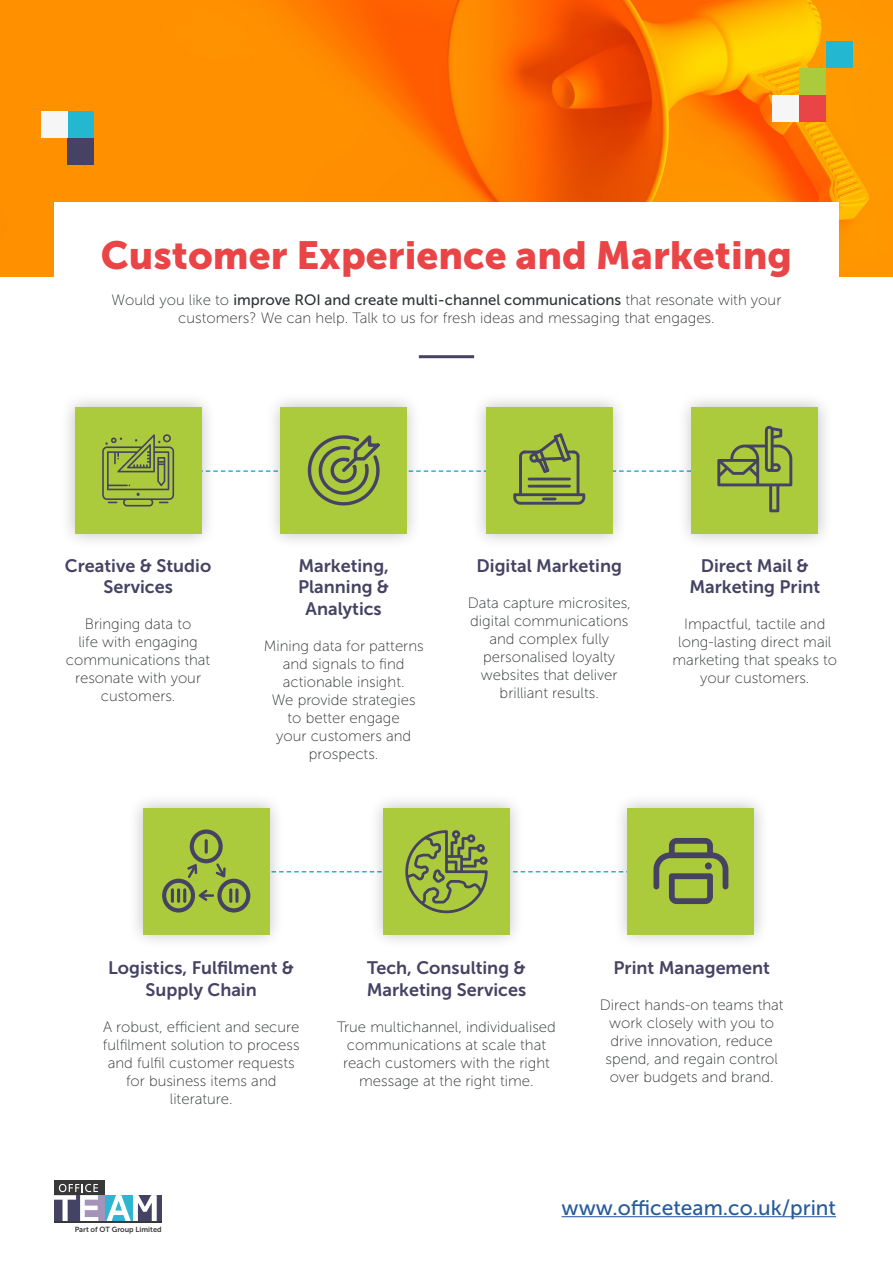
<style>
.page{position:relative;width:893px;height:1263px;background:#fff}
.page>*{position:absolute;margin:0;border:0;box-sizing:border-box;transform-origin:0 0}
.t1{font:39px "Museo Sans 900";color:#e94446}
.t2{font:21px "Museo Sans 500";color:#275b9b}
.t3{font:18px/21.6px "Museo Sans 700";color:#454263;text-align:center}
.t4{font:15px/18px "Museo Sans 100";color:#303335;text-align:center}
.t5{font:15px "Museo Sans 500";color:#303335}
.t6{font:7.5px "Museo Sans 700";color:#383838}
.s1{font-family:"Museo Sans 100"}
</style>
<div class="page">
<img style="left:0;top:0;width:893px;height:276px">
<div style="left:54px;top:202px;width:785px;height:91px;background:#fff"></div>
<div style="left:59px;top:391px;width:158px;height:158px;background:#000;opacity:.25"></div>
<div style="left:75px;top:407px;width:126px;height:126px;background:#abca3c"></div>
<div style="left:612px;top:792px;width:158px;height:158px;background:#000;opacity:.25"></div>
<div style="left:628px;top:808px;width:126px;height:126px;background:#abca3c"></div>
<div style="left:265px;top:391px;width:158px;height:158px;background:#000;opacity:.25"></div>
<div style="left:281px;top:407px;width:126px;height:126px;background:#abca3c"></div>
<div style="left:470px;top:391px;width:158px;height:158px;background:#000;opacity:.25"></div>
<div style="left:486px;top:407px;width:126px;height:126px;background:#abca3c"></div>
<div style="left:676px;top:391px;width:158px;height:158px;background:#000;opacity:.25"></div>
<div style="left:692px;top:407px;width:126px;height:126px;background:#abca3c"></div>
<svg style="left:102px;top:425px;width:690px;height:87px"></svg>
<div style="left:127px;top:792px;width:158px;height:158px;background:#000;opacity:.25"></div>
<div style="left:143px;top:808px;width:126px;height:126px;background:#abca3c"></div>
<div style="left:368px;top:792px;width:157px;height:158px;background:#000;opacity:.25"></div>
<div style="left:383px;top:808px;width:127px;height:126px;background:#abca3c"></div>
<svg style="left:162px;top:829px;width:566px;height:84px"></svg>
<hr style="left:419px;top:355px;width:55px;height:3px;background:#454263">
<div style="left:799px;top:68px;width:27px;height:27px;background:#abca3c"></div>
<div style="left:67px;top:138px;width:27px;height:27px;background:#454263"></div>
<div style="left:826px;top:41px;width:27px;height:27px;background:#23b7d0"></div>
<div style="left:67px;top:111px;width:27px;height:27px;background:#23b7d0"></div>
<div style="left:799px;top:95px;width:27px;height:27px;background:#e94446"></div>
<div style="left:772px;top:95px;width:27px;height:27px;background:#f6f6f6"></div>
<div style="left:41px;top:111px;width:26px;height:27px;background:#f6f6f6"></div>
<div style="left:104px;top:1195px;width:29px;height:26px;background:#2db5d2"></div>
<div style="left:80px;top:1195px;width:24px;height:26px;background:#a594ba"></div>
<div style="left:133px;top:1195px;width:29px;height:26px;background:#444363"></div>
<svg style="left:106px;top:1195px;width:51px;height:26px"></svg>
<hr style="left:54px;top:1221px;width:108px;height:2px;background:#383838">
<div style="left:54px;top:1180px;width:50px;height:15px;background:#383838"></div>
<svg style="left:54px;top:1184px;width:44px;height:37px"></svg>
<hr style="left:562px;top:1216px;width:274px;height:1px;background:#275b9b">
<h1 class="t1" style="left:101px;top:234px;width:693px">Customer Experience and Marketing</h1>
<p class="t5" style="left:112px;top:292px;width:671px"><span class="s1">Would you like to</span> improve ROI and create multi-channel communications <span class="s1">that resonate with your</span></p>
<p class="t4" style="left:178px;top:309px;width:538px">customers? We can help. Talk to us for fresh ideas and messaging that engages.</p>
<p class="t3" style="left:65px;top:555px;width:148px">Creative &amp; Studio<br>Services</p>
<p class="t4" style="left:66px;top:615px;width:146px">Bringing data to<br>life with engaging communications that resonate with your customers.</p>
<p class="t3" style="left:298px;top:555px;width:93px">Marketing,<br>Planning &amp;<br>Analytics</p>
<p class="t4" style="left:264px;top:637px;width:162px">Mining data for patterns and signals to find actionable insight.<br>We provide strategies to better engage<br>your customers and prospects.</p>
<p class="t3" style="left:477px;top:555px;width:147px">Digital Marketing</p>
<p class="t4" style="left:468px;top:594px;width:165px">Data capture microsites, digital communications and complex fully personalised loyalty websites that deliver brilliant results.</p>
<p class="t3" style="left:689px;top:555px;width:132px">Direct Mail &amp;<br>Marketing Print</p>
<p class="t4" style="left:672px;top:615px;width:166px">Impactful, tactile and long-lasting direct mail marketing that speaks to your customers.</p>
<p class="t3" style="left:108px;top:957px;width:188px">Logistics, Fulfilment &amp;<br>Supply Chain</p>
<p class="t4" style="left:103px;top:1018px;width:198px">A robust, efficient and secure fulfilment solution to process and fulfil customer requests for business items and literature.</p>
<p class="t6" style="left:75px;top:1225px;width:88px">Part of OT Group Limited</p>
<p class="t3" style="left:367px;top:957px;width:161px;text-align:left">Tech, Consulting &amp;<br>Marketing Services</p>
<p class="t4" style="left:337px;top:1018px;width:220px">True multichannel, individualised communications at scale that reach customers with the right message at the right time.</p>
<p class="t3" style="left:614px;top:957px;width:158px">Print Management</p>
<p class="t4" style="left:600px;top:996px;width:185px">Direct hands-on teams that work closely with you to drive innovation, reduce spend, and regain control over budgets and brand.</p>
<h2 class="t2" style="left:562px;top:1196px;width:276px">www.officeteam.co.uk/print</h2>
</div>
